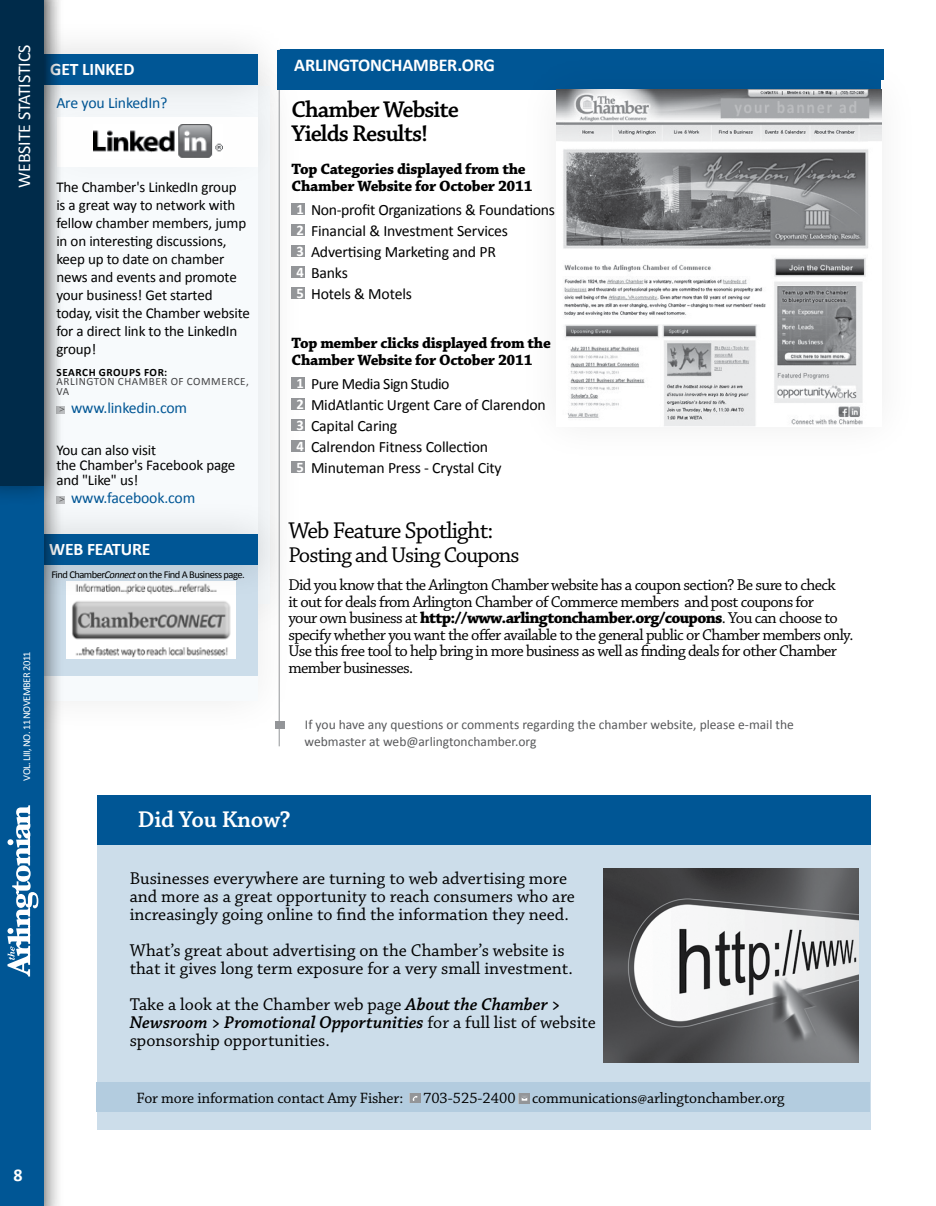
<style>
.page{position:relative;width:936px;height:1206px;background:#fff}
.page>*{position:absolute;margin:0;border:0;box-sizing:border-box;transform-origin:0 0}
.t1{font:600 24px/24px "Chaparral Pro";letter-spacing:-.04em;color:#000}
.t2{font:24px "Chaparral Pro";letter-spacing:-.04em;color:#000}
.t3{font:600 24px "Chaparral Pro";letter-spacing:-.01em;color:#fff}
.t4{font:22.5px "Chaparral Pro";letter-spacing:-.04em;color:#000}
.t5{font:18px/18px "Chaparral Pro";color:#000}
.t6{font:700 18px "Calibri";letter-spacing:-.01em;color:#eff8fa}
.t7{font:700 18px "Calibri";letter-spacing:-.01em;color:#fff}
.t8{font:18px "Calibri";letter-spacing:-.01em;color:#fff}
.t9{font:700 17.7px "Calibri";letter-spacing:-.01em;color:#fff}
.t10{font:16.5px/16.5px "Chaparral Pro";letter-spacing:-.04em;color:#000}
.t11{font:15.75px/21px "Calibri";letter-spacing:-.01em;color:#000}
.t12{font:700 15.75px/16.5px "Chaparral Pro";letter-spacing:-.02em;color:#000}
.t13{font:15.75px "Chaparral Pro";letter-spacing:-.01em;color:#000}
.t14{font:15.75px "Calibri";letter-spacing:-.01em;color:#005695}
.t15{font:15px/18px "Calibri";letter-spacing:-.01em;color:#000}
.t16{font:13.5px/16.2px "Calibri";color:#58595b}
.t17{font:11.1px "Calibri";color:#434345}
.t18{font:700 11.1px "Calibri";color:#000}
.t19{font:10.5px "Calibri";letter-spacing:-.05em;color:#000}
.t20{font:10.5px "Calibri";letter-spacing:-.05em;color:#fff}
.s1{font-style:italic}
.s2{font-weight:700;font-size:14.7px;color:#fff}
.s3{font-weight:700}
.s4{font-weight:600;font-style:italic}
</style>
<div class="page">
<div style="left:0;top:44px;width:298px;height:698px;background:#f7fafc"></div>
<div style="left:0;top:18px;width:294px;height:103px;background:#fbfbfb"></div>
<div style="left:36px;top:54px;width:222px;height:30px;background:#005695"></div>
<div style="left:56px;top:406px;width:9px;height:7px;background:#bcbec0"></div>
<div style="left:56px;top:496px;width:9px;height:7px;background:#bcbec0"></div>
<div style="left:21px;top:81px;width:273px;height:122px;background:#f3f6f8"></div>
<div style="left:58px;top:117px;width:200px;height:49px;background:#fff"></div>
<img style="left:93px;top:125px;width:129px;height:33px">
<div style="left:36px;top:564px;width:222px;height:112px;background:#ccddea"></div>
<img style="left:67px;top:601px;width:168px;height:58px">
<div style="left:0;top:498px;width:294px;height:103px;background:#000;opacity:.15"></div>
<div style="left:35px;top:534px;width:223px;height:30px;background:#005695"></div>
<div style="left:0;top:0;width:64px;height:1206px;background:#000;opacity:.75"></div>
<div style="left:0;top:0;width:44px;height:1206px;background:#005695"></div>
<svg style="left:7px;top:805px;width:31px;height:171px"></svg>
<div style="left:0;top:0;width:64px;height:506px;background:#000;opacity:.75"></div>
<div style="left:0;top:0;width:44px;height:486px;background:#002b4a"></div>
<div style="left:98px;top:795px;width:772px;height:295px;background:#005695"></div>
<div style="left:97px;top:846px;width:773px;height:284px;background:#ccddea"></div>
<div style="left:97px;top:1082px;width:773px;height:29px;background:#b3ccdf"></div>
<div style="left:409px;top:1094px;width:11px;height:9px;background:#939598"></div>
<svg style="left:412px;top:1096px;width:5px;height:5px"></svg>
<div style="left:518px;top:1093px;width:11px;height:10px;background:#bcbec0"></div>
<div style="left:519px;top:1093px;width:10px;height:10px;background:#939598"></div>
<svg style="left:521px;top:1096px;width:6px;height:5px"></svg>
<img style="left:603px;top:868px;width:254px;height:195px">
<hr style="left:279px;top:50px;width:1px;height:696px;background:#939598">
<div style="left:278px;top:50px;width:603px;height:39px;background:#005695"></div>
<div style="left:291px;top:204px;width:14px;height:11px;background:#939598"></div>
<div style="left:291px;top:225px;width:14px;height:11px;background:#939598"></div>
<div style="left:291px;top:246px;width:14px;height:11px;background:#939598"></div>
<div style="left:291px;top:267px;width:14px;height:11px;background:#939598"></div>
<div style="left:291px;top:288px;width:14px;height:11px;background:#939598"></div>
<div style="left:291px;top:378px;width:14px;height:11px;background:#939598"></div>
<div style="left:291px;top:399px;width:14px;height:11px;background:#939598"></div>
<div style="left:291px;top:420px;width:14px;height:11px;background:#939598"></div>
<div style="left:291px;top:441px;width:14px;height:11px;background:#939598"></div>
<div style="left:291px;top:462px;width:14px;height:11px;background:#939598"></div>
<div style="left:516px;top:50px;width:404px;height:417px;background:#000;opacity:.08"></div>
<img style="left:556px;top:89px;width:325px;height:337px">
<div style="left:275px;top:721px;width:9px;height:8px;background:#939598"></div>
<p class="t8" style="left:13px;top:188px;width:145px;rotate:-90deg">WEBSITE STATISTICS</p>
<p class="t20" style="left:20px;top:780px;width:131px;rotate:-90deg">VOL. LIII, NO. 11 NOVEMBER 2011</p>
<p class="t9" style="left:50px;top:58px;width:86px">GET LINKED</p>
<p class="t14" style="left:56px;top:93px;width:113px">Are you LinkedIn?</p>
<p class="t15" style="left:56px;top:178px;width:195px">The Chamber's LinkedIn group<br>is a great way to network with fellow chamber members, jump in on interesting discussions, keep up to date on chamber news and events and promote your business! Get started today, visit the Chamber website for a direct link to the LinkedIn group!</p>
<p class="t18" style="left:57px;top:365px;width:14px">SEARCH</p>
<p class="t18" style="left:99px;top:365px;width:9px">GRO</p>
<p class="t18" style="left:121px;top:365px;width:31px">UPS FOR</p>
<p class="t18" style="left:164px;top:365px;width:5px">:</p>
<p class="t17" style="left:57px;top:375px;width:14px">Arlin</p>
<p class="t17" style="left:86px;top:375px;width:16px">gton</p>
<p class="t17" style="left:118px;top:375px;width:8px">chamber</p>
<p class="t17" style="left:171px;top:375px;width:25px">of commerce</p>
<p class="t17" style="left:246px;top:375px;width:4px">,</p>
<p class="t17" style="left:57px;top:384px;width:13px">Va</p>
<p class="t14" style="left:71px;top:398px;width:117px">www.linkedin.com</p>
<p class="t15" style="left:56px;top:443px;width:180px;line-height:15px">You can also visit<br>the Chamber's Facebook page and "Like" us!</p>
<p class="t14" style="left:71px;top:488px;width:126px">www.facebook.com</p>
<p class="t9" style="left:49px;top:538px;width:103px">WEB FEATURE</p>
<p class="t19" style="left:51px;top:568px;width:195px">Find Chamber<span class="s1">Connect</span> on the Find A Business page.</p>
<p class="t7" style="left:294px;top:53px;width:202px">ARLINGTONCHAMBER.ORG</p>
<p class="t6" style="left:292px;top:56px;width:308px">COUPONS ON ARLINGTONCHAMBER.ORG</p>
<h1 class="t1" style="left:291px;top:99px;width:169px">Chamber Website<br>Yields Results!</h1>
<p class="t12" style="left:291px;top:162px;width:242px">Top Categories displayed from the<br>Chamber Website for October 2011</p>
<p class="t11" style="left:296px;top:199px;width:260px"><span class="s2">1</span> Non-profit Organizations &amp; Foundations<br><span class="s2">2</span> Financial &amp; Investment Services<br><span class="s2">3</span> Advertising Marketing and PR<br><span class="s2">4</span> Banks<br><span class="s2">5</span> Hotels &amp; Motels</p>
<p class="t12" style="left:291px;top:336px;width:261px">Top member clicks displayed from the<br>Chamber Website for October 2011</p>
<p class="t11" style="left:296px;top:373px;width:251px"><span class="s2">1</span> Pure Media Sign Studio<br><span class="s2">2</span> MidAtlantic Urgent Care of Clarendon<br><span class="s2">3</span> Capital Caring<br><span class="s2">4</span> Calrendon Fitness Collection<br><span class="s2">5</span> Minuteman Press - Crystal City</p>
<h1 class="t2" style="left:288px;top:517px;width:206px">Web Feature Spotlight:</h1>
<h2 class="t4" style="left:288px;top:542px;width:232px">Posting and Using Coupons</h2>
<p class="t10" style="left:288px;top:577px;width:566px">Did you know that the Arlington Chamber website has a coupon section? Be sure to check<br>it out for deals from Arlington Chamber of Commerce members and post coupons for<br>your own business at <span class="s3">http://www.arlingtonchamber.org/coupons</span>. You can choose to specify whether you want the offer available to the general public or Chamber members only.<br>Use this free tool to help bring in more business as well as finding deals for other Chamber member businesses.</p>
<p class="t16" style="left:304px;top:717px;width:490px">If you have any questions or comments regarding the chamber website, please e-mail the webmaster at web@arlingtonchamber.org</p>
<h1 class="t3" style="left:138px;top:806px;width:154px">Did You Know?</h1>
<p class="t5" style="left:130px;top:870px;width:446px">Businesses everywhere are turning to web advertising more and more as a great opportunity to reach consumers who are increasingly going online to find the information they need.</p>
<p class="t5" style="left:130px;top:942px;width:444px">What’s great about advertising on the Chamber’s website is that it gives long term exposure for a very small investment.</p>
<p class="t5" style="left:130px;top:996px;width:467px">Take a look at the Chamber web page <span class="s4">About the Chamber &gt;<br>Newsroom &gt; Promotional Opportunities</span> for a full list of website sponsorship opportunities.</p>
<p class="t13" style="left:136px;top:1089px;width:268px">For more information contact Amy Fisher:</p>
<p class="t13" style="left:423px;top:1089px;width:363px">703-525-2400 communications@arlingtonchamber.org</p>
<p class="t7" style="left:14px;top:1163px;width:11px">8</p>
</div>
